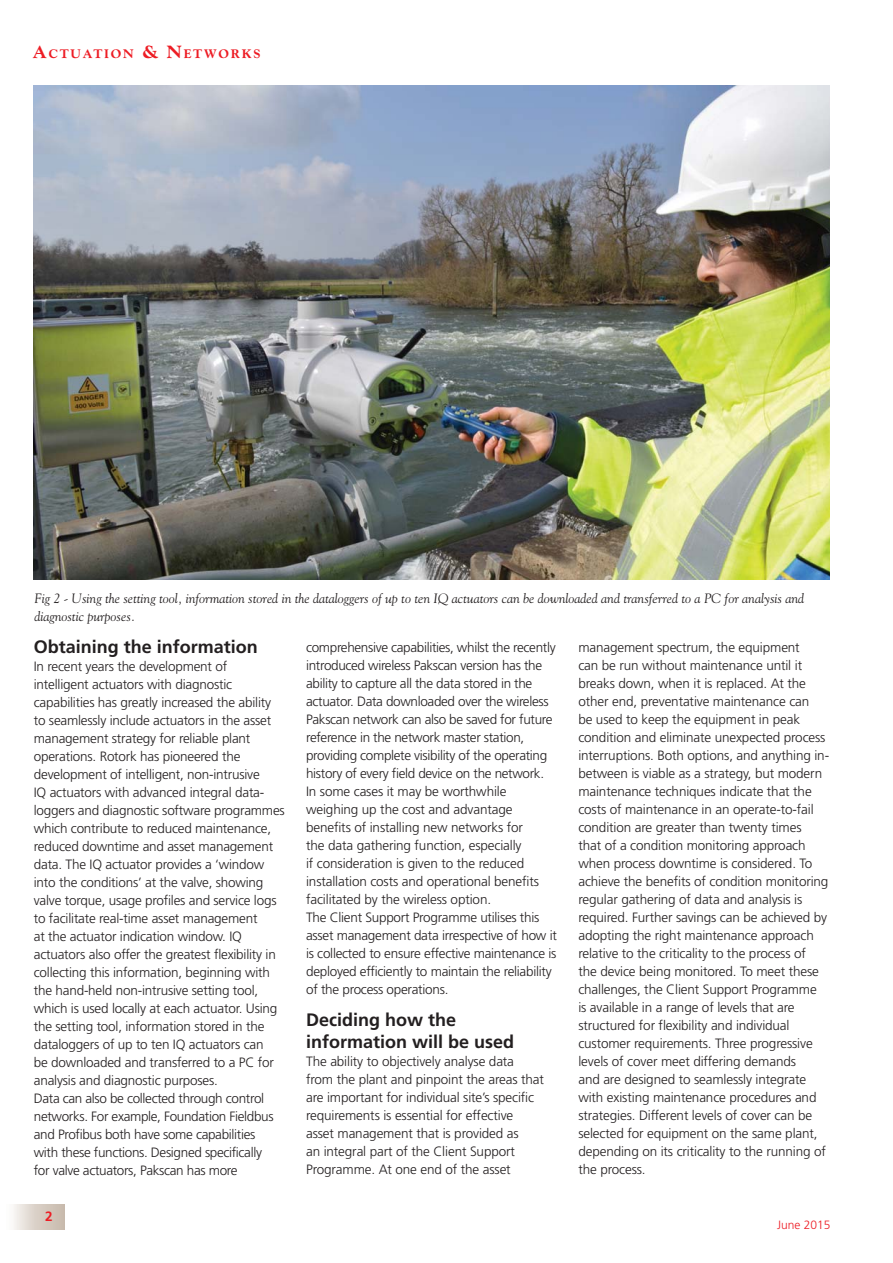
<style>
.page{position:relative;width:893px;height:1263px;background:#fff}
.page>*{position:absolute;margin:0;border:0;box-sizing:border-box;transform-origin:0 0}
.t1{font:700 18px/21.6px "Frutiger";color:#231f20}
.t2{font:300 13.5px/18px "Frutiger";letter-spacing:-.015em;color:#231f20}
.t3{font:italic 13.5px/18px "Goudy";color:#231f20}
.t4{font:700 13.5px "Frutiger";color:#ed1c24}
.t5{font:800 12.6px "Goudy";letter-spacing:.145em;color:#ed1c24}
.t6{font:300 12px "Frutiger";color:#ed1c24}
.s1{font-size:18px}
</style>
<div class="page">
<div style="left:5px;top:1204px;width:60px;height:25px;background:linear-gradient(to right,#fcfcfb,#c4b5a6)"></div>
<img style="left:34px;top:85px;width:795px;height:494px">
<p class="t5" style="left:33px;top:49px;width:229px"><span class="s1">A</span>CTUATION <span class="s1">&amp; N</span>ETWORKS</p>
<p class="t3" style="left:34px;top:590px;width:771px">Fig 2 - Using the setting tool, information stored in the dataloggers of up to ten IQ actuators can be downloaded and transferred to a PC for analysis and diagnostic purposes.</p>
<h1 class="t1" style="left:34px;top:637px;width:226px">Obtaining the information</h1>
<p class="t2" style="left:34px;top:658px;width:252px">In recent years the development of intelligent actuators with diagnostic capabilities has greatly increased the ability to seamlessly include actuators in the asset management strategy for reliable plant operations. Rotork has pioneered the development of intelligent, non-intrusive<br>IQ actuators with advanced integral data&shy;loggers and diagnostic software programmes which contribute to reduced maintenance, reduced downtime and asset management data. The IQ actuator provides a ‘window into the conditions’ at the valve, showing valve torque, usage profiles and service logs to facilitate real-time asset management<br>at the actuator indication window. IQ actuators also offer the greatest flexibility in collecting this information, beginning with the hand-held non-intrusive setting tool, which is used locally at each actuator. Using the setting tool, information stored in the dataloggers of up to ten IQ actuators can<br>be downloaded and transferred to a PC for analysis and diagnostic purposes.<br>Data can also be collected through control networks. For example, Foundation Fieldbus and Profibus both have some capabilities<br>with these functions. Designed specifically<br>for valve actuators, Pakscan has more</p>
<p class="t4" style="left:45px;top:1211px;width:9px">2</p>
<p class="t2" style="left:306px;top:640px;width:252px">comprehensive capabilities, whilst the recently introduced wireless Pakscan version has the ability to capture all the data stored in the actuator. Data downloaded over the wireless Pakscan network can also be saved for future reference in the network master station, providing complete visibility of the operating history of every field device on the network.<br>In some cases it may be worthwhile weighing up the cost and advantage benefits of installing new networks for<br>the data gathering function, especially<br>if consideration is given to the reduced installation costs and operational benefits facilitated by the wireless option.<br>The Client Support Programme utilises this asset management data irrespective of how it is collected to ensure effective maintenance is deployed efficiently to maintain the reliability of the process operations.</p>
<h1 class="t1" style="left:306px;top:1011px;width:210px">Deciding how the information will be used</h1>
<p class="t2" style="left:306px;top:1053px;width:239px">The ability to objectively analyse data from the plant and pinpoint the areas that are important for individual site’s specific requirements is essential for effective asset management that is provided as<br>an integral part of the Client Support Programme. At one end of the asset</p>
<p class="t2" style="left:578px;top:640px;width:252px">management spectrum, the equipment<br>can be run without maintenance until it breaks down, when it is replaced. At the other end, preventative maintenance can<br>be used to keep the equipment in peak condition and eliminate unexpected process interruptions. Both options, and anything in&shy;between is viable as a strategy, but modern maintenance techniques indicate that the costs of maintenance in an operate-to-fail condition are greater than twenty times<br>that of a condition monitoring approach when process downtime is considered. To achieve the benefits of condition monitoring regular gathering of data and analysis is required. Further savings can be achieved by adopting the right maintenance approach relative to the criticality to the process of<br>the device being monitored. To meet these challenges, the Client Support Programme<br>is available in a range of levels that are structured for flexibility and individual customer requirements. Three progressive levels of cover meet differing demands<br>and are designed to seamlessly integrate with existing maintenance procedures and strategies. Different levels of cover can be selected for equipment on the same plant, depending on its criticality to the running of the process.</p>
<p class="t6" style="left:777px;top:1220px;width:55px">June 2015</p>
</div>
